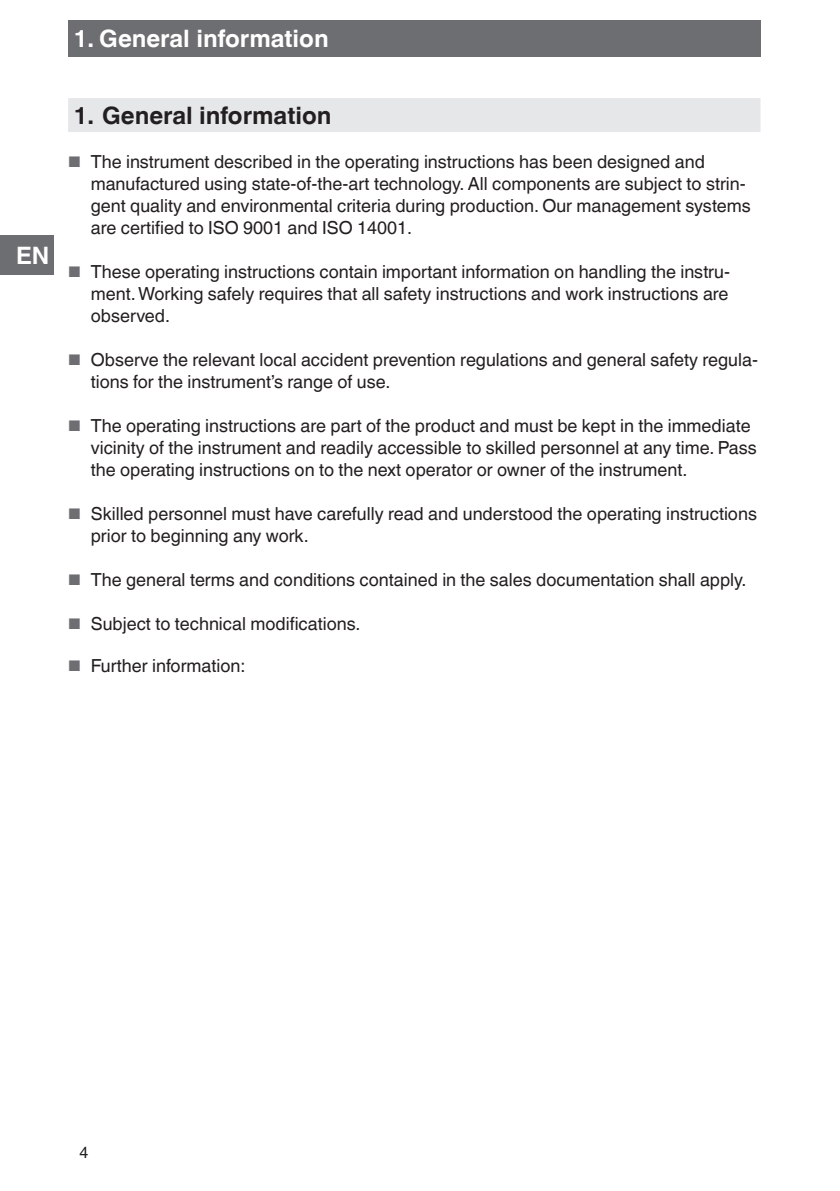
<style>
.page{position:relative;width:840px;height:1191px;background:#fff}
.page>*{position:absolute;margin:0;border:0;box-sizing:border-box;transform-origin:0 0}
.t1{font:700 24px "Helvetica World";color:#fff}
.t2{font:700 24px "Helvetica World";color:#231f20}
.t3{font:18px/22px "Helvetica World";color:#231f20}
.t4{font:16px "Helvetica World";color:#231f20}
.s1{font-size:15.4px;color:#6d6e71}
</style>
<div class="page">
<div style="left:0;top:236px;width:54px;height:39px;background:#6d6e71"></div>
<div style="left:68px;top:20px;width:692px;height:37px;background:#6d6e71"></div>
<div style="left:68px;top:98px;width:692px;height:34px;background:#e6e7e9"></div>
<h1 class="t1" style="left:74px;top:29px;width:256px">1. General information</h1>
<h1 class="t1" style="left:16px;top:242px;width:35px">EN</h1>
<h1 class="t2" style="left:74px;top:106px;width:259px">1. General information</h1>
<p class="t3" style="left:91px;top:152px;width:661px;text-indent:-23px"><span class="s1">■</span> The instrument described in the operating instructions has been designed and manufactured using state-of-the-art technology. All components are subject to strin&shy;gent quality and environmental criteria during production. Our management systems are certified to ISO 9001 and ISO 14001.</p>
<p class="t3" style="left:91px;top:262px;width:640px;text-align:justify;text-indent:-23px"><span class="s1">■</span> These operating instructions contain important information on handling the instru&shy;ment. Working safely requires that all safety instructions and work instructions are observed.</p>
<p class="t3" style="left:91px;top:350px;width:668px;text-indent:-23px"><span class="s1">■</span> Observe the relevant local accident prevention regulations and general safety regula&shy;tions for the instrument’s range of use.</p>
<p class="t3" style="left:91px;top:416px;width:667px;text-indent:-23px"><span class="s1">■</span> The operating instructions are part of the product and must be kept in the immediate vicinity of the instrument and readily accessible to skilled personnel at any time. Pass the operating instructions on to the next operator or owner of the instrument.</p>
<p class="t3" style="left:91px;top:504px;width:667px;text-indent:-23px"><span class="s1">■</span> Skilled personnel must have carefully read and understood the operating instructions prior to beginning any work.</p>
<p class="t3" style="left:68px;top:570px;width:679px"><span class="s1">■</span> The general terms and conditions contained in the sales documentation shall apply.</p>
<p class="t3" style="left:68px;top:614px;width:294px"><span class="s1">■</span> Subject to technical modifications.</p>
<p class="t3" style="left:68px;top:656px;width:179px"><span class="s1">■</span> Further information:</p>
<p class="t4" style="left:79px;top:1146px;width:10px">4</p>
</div>
